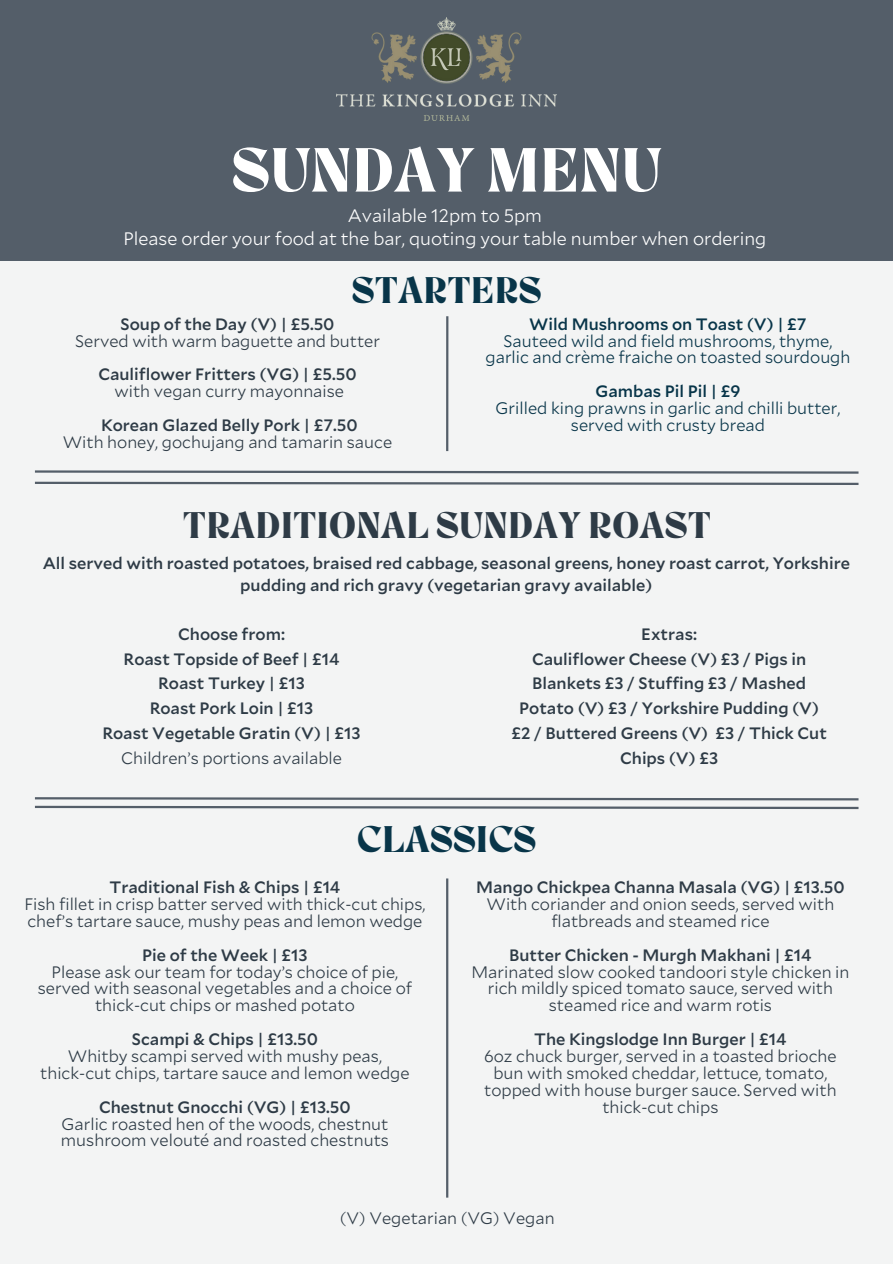
<style>
.page{position:relative;width:893px;height:1264px;background:#fff}
.page>*{position:absolute;margin:0;border:0;box-sizing:border-box;transform-origin:0 0}
.t1{font:63px "Room 205";color:#fff}
.t2{font:37.5px "Room 205";color:#2e3b46}
.t3{font:37.5px "Room 205";color:#083549}
.t4{font:300 18px "Mallory";color:#fff}
.t5{font:300 16.5px/16.8px "Mallory";color:#2e3b46;text-align:center}
.t6{font:500 16.5px/24.8px "Mallory";color:#2e3b46;text-align:center}
.t7{font:300 16.5px "Mallory";color:#083549}
.t8{font:500 16.5px "Mallory";color:#083549}
</style>
<div class="page">
<div style="left:0;top:0;width:892px;height:1263px;background:#f3f4f4"></div>
<svg style="left:35px;top:470px;width:824px;height:15px"></svg>
<svg style="left:35px;top:797px;width:824px;height:13px"></svg>
<div style="left:0;top:0;width:892px;height:260px;background:#545e69"></div>
<hr style="left:446px;top:316px;width:2px;height:135px;background:#545e69">
<hr style="left:446px;top:878px;width:2px;height:319px;background:#545e69">
<img style="left:337px;top:18px;width:219px;height:102px">
<h2 class="t1" style="left:231px;top:146px;width:431px">SUNDAY MENU</h2>
<p class="t4" style="left:348px;top:203px;width:196px">Available 12pm to 5pm</p>
<p class="t4" style="left:123px;top:225px;width:644px">Please order your food at the bar, quoting your table number when ordering</p>
<h2 class="t3" style="left:352px;top:276px;width:191px">STARTERS</h2>
<p class="t6" style="left:120px;top:311px;width:215px">Soup of the Day (V) | £5.50</p>
<p class="t5" style="left:75px;top:331px;width:306px">Served with warm baguette and butter</p>
<p class="t6" style="left:98px;top:362px;width:260px">Cauliflower Fritters (VG) | £5.50</p>
<p class="t5" style="left:114px;top:382px;width:231px">with vegan curry mayonnaise</p>
<p class="t6" style="left:101px;top:412px;width:258px">Korean Glazed Belly Pork | £7.50</p>
<p class="t5" style="left:63px;top:433px;width:331px">With honey, gochujang and tamarin sauce</p>
<p class="t8" style="left:529px;top:314px;width:279px">Wild Mushrooms on Toast (V) | £7</p>
<p class="t7" style="left:503px;top:329px;width:330px">Sauteed wild and field mushrooms, thyme,</p>
<p class="t7" style="left:485px;top:346px;width:366px">garlic and crème fraiche on toasted sourdough</p>
<p class="t8" style="left:595px;top:381px;width:146px">Gambas Pil Pil | £9</p>
<p class="t7" style="left:495px;top:396px;width:346px">Grilled king prawns in garlic and chilli butter,</p>
<p class="t7" style="left:571px;top:413px;width:196px">served with crusty bread</p>
<h3 class="t2" style="left:183px;top:511px;width:530px">TRADITIONAL SUNDAY ROAST</h3>
<h1 class="t6" style="left:43px;top:551px;width:808px;line-height:22.5px">All served with roasted potatoes, braised red cabbage, seasonal greens, honey roast carrot, Yorkshire pudding and rich gravy (vegetarian gravy available)</h1>
<p class="t6" style="left:178px;top:621px;width:108px">Choose from:</p>
<p class="t6" style="left:124px;top:646px;width:217px">Roast Topside of Beef | £14</p>
<p class="t6" style="left:158px;top:671px;width:148px">Roast Turkey | £13</p>
<p class="t6" style="left:150px;top:695px;width:165px">Roast Pork Loin | £13</p>
<p class="t6" style="left:102px;top:720px;width:260px">Roast Vegetable Gratin (V) | £13</p>
<p class="t5" style="left:121px;top:748px;width:222px">Children’s portions available</p>
<p class="t6" style="left:511px;top:621px;width:317px">Extras:<br>Cauliflower Cheese (V) £3 / Pigs in<br>Blankets £3 / Stuffing £3 / Mashed<br>Potato (V) £3 / Yorkshire Pudding (V) £2 / Buttered Greens (V) £3 / Thick Cut<br>Chips (V) £3</p>
<p class="t3" style="left:357px;top:825px;width:181px">CLASSICS</p>
<p class="t6" style="left:109px;top:874px;width:232px">Traditional Fish &amp; Chips | £14</p>
<p class="t5" style="left:24px;top:895px;width:402px;text-align:left">Fish fillet in crisp batter served with thick-cut chips, chef’s tartare sauce, mushy peas and lemon wedge</p>
<p class="t6" style="left:142px;top:942px;width:167px">Pie of the Week | £13</p>
<p class="t5" style="left:52px;top:962px;width:348px">Please ask our team for today’s choice of pie,</p>
<p class="t5" style="left:38px;top:979px;width:376px">served with seasonal vegetables and a choice of</p>
<h3 class="t5" style="left:95px;top:996px;width:261px">thick-cut chips or mashed potato</h3>
<h2 class="t6" style="left:132px;top:1026px;width:188px">Scampi &amp; Chips | £13.50</h2>
<p class="t5" style="left:68px;top:1047px;width:315px">Whitby scampi served with mushy peas,</p>
<p class="t5" style="left:40px;top:1063px;width:371px">thick-cut chips, tartare sauce and lemon wedge</p>
<p class="t6" style="left:99px;top:1094px;width:253px">Chestnut Gnocchi (VG) | £13.50</p>
<p class="t5" style="left:61px;top:1114px;width:328px">Garlic roasted hen of the woods, chestnut</p>
<p class="t5" style="left:61px;top:1131px;width:329px">mushroom velouté and roasted chestnuts</p>
<p class="t6" style="left:476px;top:874px;width:370px">Mango Chickpea Channa Masala (VG) | £13.50</p>
<p class="t5" style="left:486px;top:895px;width:349px">With coriander and onion seeds, served with flatbreads and steamed rice</p>
<p class="t6" style="left:509px;top:942px;width:304px">Butter Chicken - Murgh Makhani | £14</p>
<p class="t5" style="left:471px;top:962px;width:379px">Marinated slow cooked tandoori style chicken in rich mildly spiced tomato sauce, served with</p>
<p class="t5" style="left:549px;top:996px;width:225px">steamed rice and warm rotis</p>
<p class="t6" style="left:534px;top:1026px;width:254px">The Kingslodge Inn Burger | £14</p>
<p class="t5" style="left:484px;top:1047px;width:354px">6oz chuck burger, served in a toasted brioche</p>
<p class="t5" style="left:493px;top:1063px;width:335px">bun with smoked cheddar, lettuce, tomato,</p>
<p class="t5" style="left:484px;top:1080px;width:354px">topped with house burger sauce. Served with</p>
<p class="t5" style="left:602px;top:1097px;width:118px">thick-cut chips</p>
<p class="t5" style="left:340px;top:1209px;width:216px">(V) Vegetarian (VG) Vegan</p>
</div>
